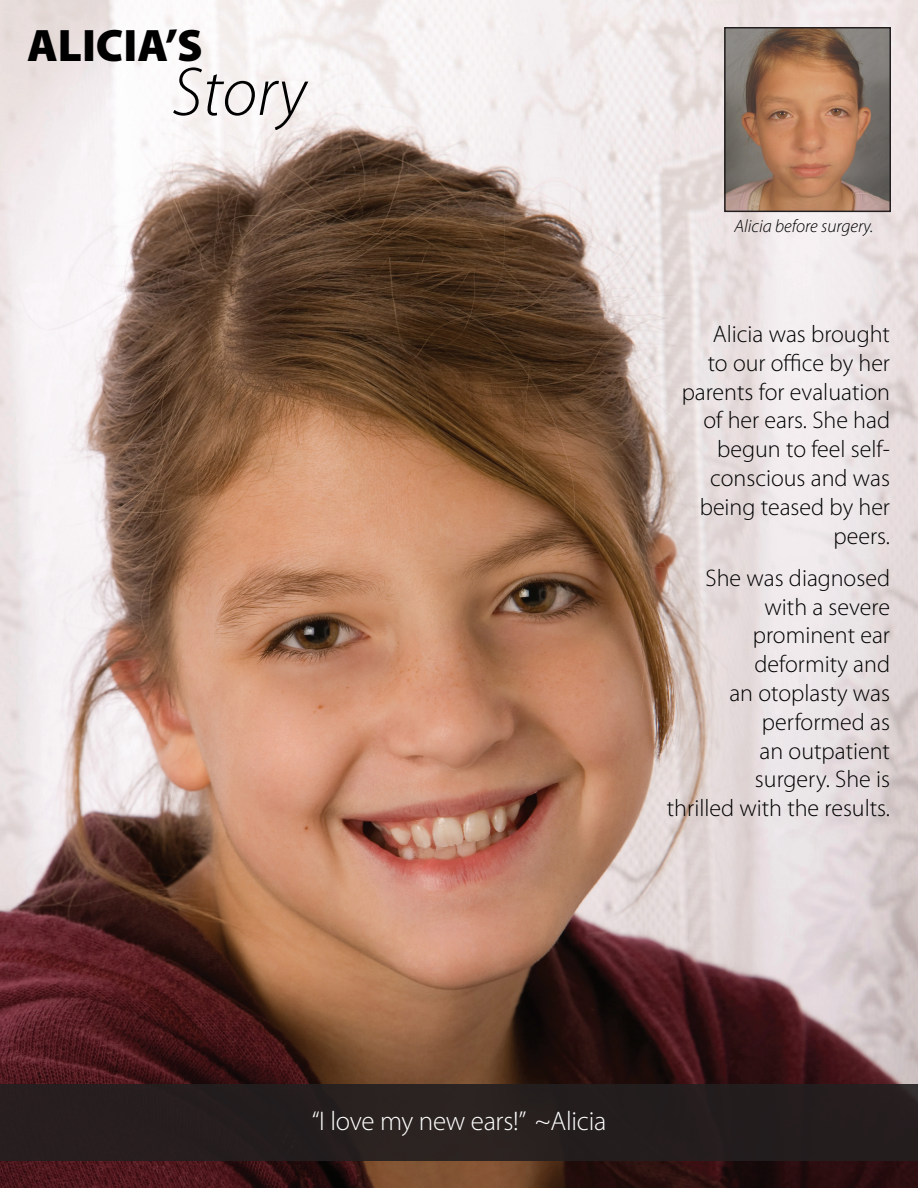
<style>
.page{position:relative;width:918px;height:1188px;background:#fff}
.page>*{position:absolute;margin:0;border:0;box-sizing:border-box;transform-origin:0 0}
.t1{font:italic 300 69.45px "Myriad Pro";color:#000001}
.t2{font:900 45.75px "Myriad Pro";color:#000001}
.t3{font:300 27px "Myriad Pro";letter-spacing:-.01em;color:#fff}
.t4{font:300 24px/28.8px "Myriad Pro";color:#000001;text-align:right}
.t5{font:italic 300 18px "Myriad Pro";color:#000001}
</style>
<div class="page">
<img style="left:0;top:0;width:918px;height:1188px">
<div style="left:0;top:1084px;width:918px;height:77px;background:#231f20"></div>
<img style="left:727px;top:30px;width:161px;height:179px">
<div style="left:724px;top:27px;width:167px;height:185px;border:2px solid #231f20"></div>
<h2 class="t2" style="left:27px;top:20px;width:177px">ALICIA’S</h2>
<h1 class="t1" style="left:172px;top:50px;width:136px">Story</h1>
<p class="t5" style="left:734px;top:216px;width:141px">Alicia before surgery.</p>
<p class="t4" style="left:682px;top:319px;width:210px">Alicia was brought<br>to our office by her parents for evaluation of her ears. She had begun to feel self&shy;conscious and was being teased by her peers.</p>
<p class="t4" style="left:667px;top:563px;width:225px">She was diagnosed with a severe prominent ear deformity and<br>an otoplasty was performed as<br>an outpatient<br>surgery. She is<br>thrilled with the results.</p>
<p class="t3" style="left:312px;top:1105px;width:296px">“I love my new ears!” ~Alicia</p>
</div>
